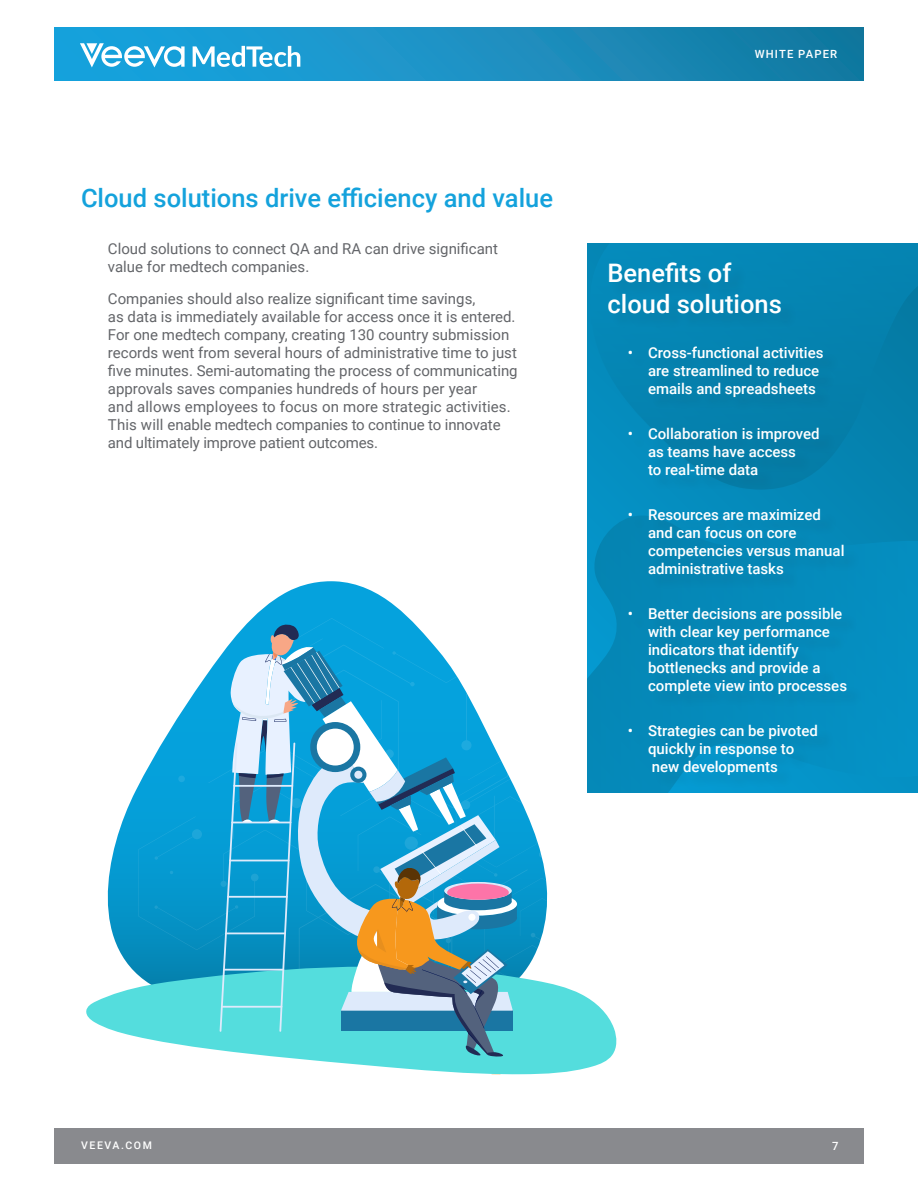
<style>
.page{position:relative;width:918px;height:1188px;background:#fff}
.page>*{position:absolute;margin:0;border:0;box-sizing:border-box;transform-origin:0 0}
.Titles{font:500 25.5px "Roboto";color:#14a2dc}
.Titles_Sidebar{font:500 25.5px/30.6px "Roboto";color:#fff}
.t1{font:15px/18px "Roboto";color:#636569}
.t2{font:500 15px/18px "Roboto";color:#fff}
.t3{font:500 11.25px "Roboto";letter-spacing:.105em;color:#fff}
.t4{font:500 10.5px "Roboto";letter-spacing:.155em;color:#fff}
</style>
<div class="page">
<div style="left:54px;top:27px;width:810px;height:54px;background:linear-gradient(to right,#1ba7e3,#177aa1)"></div>
<div style="left:54px;top:1128px;width:810px;height:35px;background:#898a8e"></div>
<svg style="left:193px;top:46px;width:107px;height:21px"></svg>
<svg style="left:80px;top:43px;width:105px;height:24px"></svg>
<svg style="left:590px;top:243px;width:328px;height:247px"></svg>
<svg style="left:587px;top:516px;width:331px;height:276px"></svg>
<div style="left:610px;top:265px;width:254px;height:527px;background:#231f20;opacity:.1"></div>
<svg style="left:107px;top:581px;width:302px;height:379px"></svg>
<svg style="left:86px;top:960px;width:531px;height:115px"></svg>
<svg style="left:138px;top:618px;width:411px;height:439px"></svg>
<p class="Titles" style="left:81px;top:180px;width:474px">Cloud solutions drive efficiency and value</p>
<p class="t1" style="left:108px;top:239px;width:392px">Cloud solutions to connect QA and RA can drive significant value for medtech companies.</p>
<p class="t1" style="left:108px;top:289px;width:411px">Companies should also realize significant time savings,<br>as data is immediately available for access once it is entered.<br>For one medtech company, creating 130 country submission records went from several hours of administrative time to just five minutes. Semi-automating the process of communicating approvals saves companies hundreds of hours per year<br>and allows employees to focus on more strategic activities.<br>This will enable medtech companies to continue to innovate and ultimately improve patient outcomes.</p>
<p class="t3" style="left:755px;top:46px;width:84px">WHITE PAPER</p>
<p class="Titles_Sidebar" style="left:608px;top:257px;width:176px">Benefits of cloud solutions</p>
<p class="t2" style="left:648px;top:343px;width:177px;text-indent:-20px">• Cross-functional activities are streamlined to reduce emails and spreadsheets</p>
<p class="t2" style="left:648px;top:424px;width:173px;text-indent:-20px">• Collaboration is improved as teams have access<br>to real-time data</p>
<p class="t2" style="left:648px;top:505px;width:198px;text-indent:-20px">• Resources are maximized and can focus on core competencies versus manual administrative tasks</p>
<p class="t2" style="left:648px;top:604px;width:201px;text-indent:-20px">• Better decisions are possible with clear key performance indicators that identify bottlenecks and provide a complete view into processes</p>
<p class="t2" style="left:648px;top:721px;width:172px;text-indent:-20px">• Strategies can be pivoted quickly in response to new developments</p>
<p class="t4" style="left:81px;top:1138px;width:72px">VEEVA.COM</p>
<p class="t3" style="left:832px;top:1138px;width:8px">7</p>
</div>
